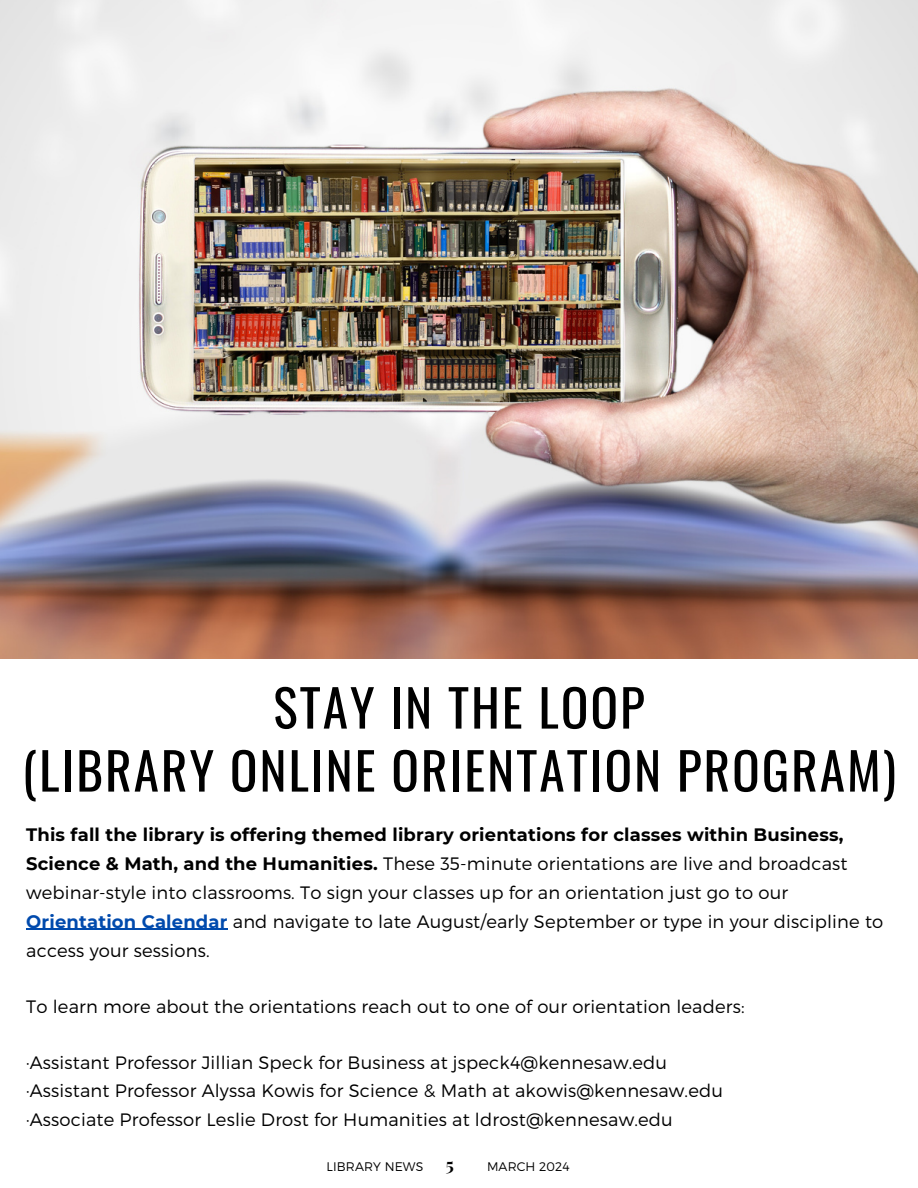
<style>
.page{position:relative;width:918px;height:1188px;background:#fff}
.page>*{position:absolute;margin:0;border:0;box-sizing:border-box;transform-origin:0 0}
.t1{font:51.15px/63px "Oswald";letter-spacing:.04em;color:#000;text-align:center}
.t2{font:300 18px/29px "Montserrat";letter-spacing:.01em;color:#000}
.t3{font:700 17.55px "Playfair Display";color:#000}
.t4{font:300 12.45px "Montserrat";letter-spacing:.01em;color:#000}
.s1{font-weight:700}
.s2{font-weight:700;color:#004aad}
</style>
<div class="page">
<img style="left:0;top:0;width:918px;height:659px">
<hr style="left:26px;top:929px;width:202px;height:1px;background:#004aad">
<h1 class="t1" style="left:22px;top:674px;width:876px">STAY IN THE LOOP<br>(LIBRARY ONLINE ORIENTATION PROGRAM)</h1>
<p class="t2" style="left:26px;top:819px;width:859px"><span class="s1">This fall the library is offering themed library orientations for classes within Business, Science &amp; Math, and the Humanities.</span> These 35-minute orientations are live and broadcast webinar-style into classrooms. To sign your classes up for an orientation just go to our <span class="s2">Orientation Calendar</span> and navigate to late August/early September or type in your discipline to access your sessions.</p>
<p class="t2" style="left:26px;top:991px;width:720px">To learn more about the orientations reach out to one of our orientation leaders:</p>
<p class="t2" style="left:26px;top:1048px;width:698px;line-height:28.2px">·Assistant Professor Jillian Speck for Business at jspeck4@kennesaw.edu ·Assistant Professor Alyssa Kowis for Science &amp; Math at akowis@kennesaw.edu ·Associate Professor Leslie Drost for Humanities at ldrost@kennesaw.edu</p>
<p class="t4" style="left:327px;top:1158px;width:98px">LIBRARY NEWS</p>
<p class="t3" style="left:446px;top:1152px;width:10px">5</p>
<p class="t4" style="left:487px;top:1159px;width:84px">MARCH 2024</p>
</div>
